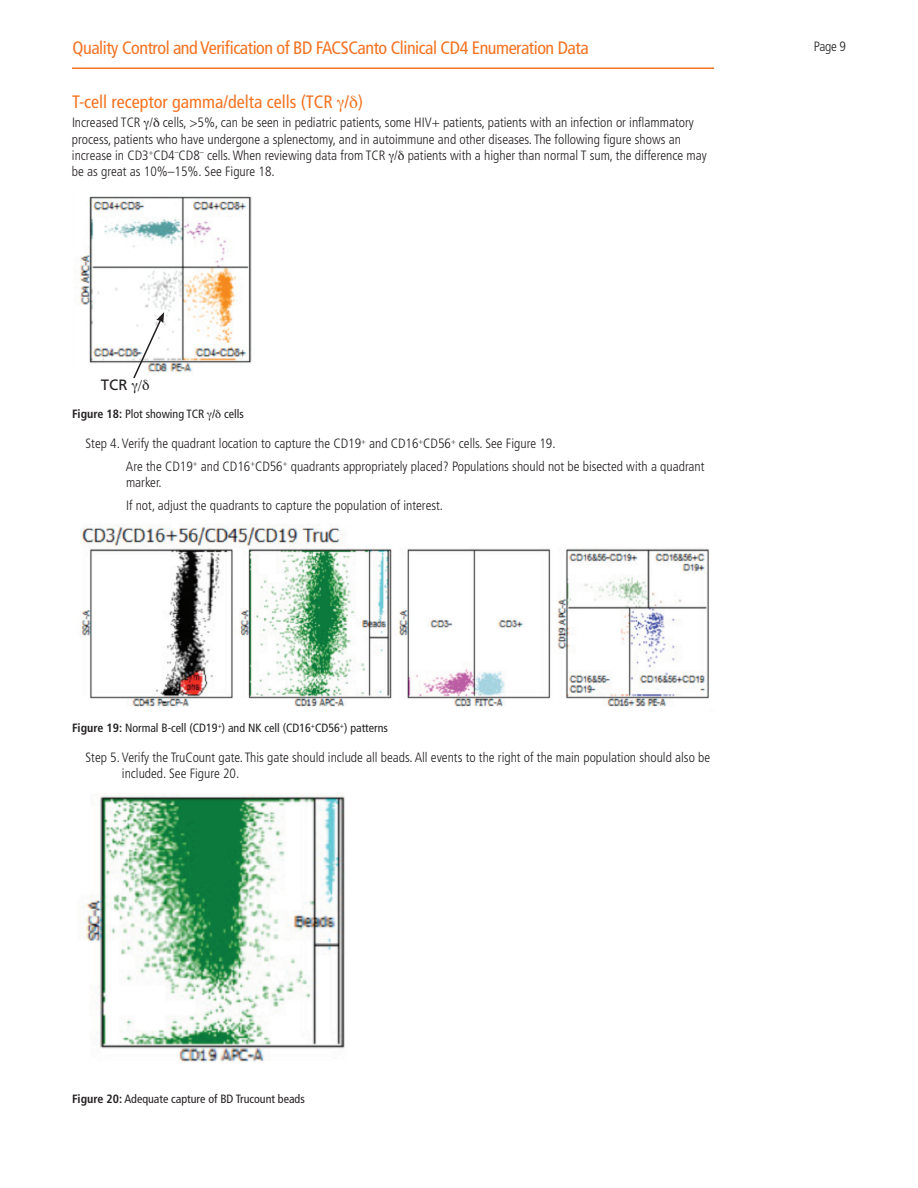
<style>
.page{position:relative;width:918px;height:1188px;background:#fff}
.page>*{position:absolute;margin:0;border:0;box-sizing:border-box;transform-origin:0 0}
.t1{font:condensed 18px "Frutiger";letter-spacing:-.025em;color:#f47321}
.t2{font:condensed 18px "Frutiger";color:#f47321}
.t3{font:15px "Frutiger";color:#231f20}
.t4{font:300 condensed 13.5px/16.2px "Frutiger";color:#231f20}
.t5{font:condensed 12px "Frutiger";color:#231f20}
.s1{font-weight:700}
</style>
<div class="page">
<hr style="left:72px;top:68px;width:642px;height:1px;background:#f47321">
<img style="left:80px;top:196px;width:172px;height:176px">
<img style="left:81px;top:525px;width:628px;height:182px">
<img style="left:83px;top:794px;width:262px;height:268px">
<svg style="left:132px;top:312px;width:32px;height:67px"></svg>
<h1 class="t1" style="left:73px;top:37px;width:518px">Quality Control and Verification of BD FACSCanto Clinical CD4 Enumeration Data</h1>
<p class="t4" style="left:814px;top:38px;width:34px">Page 9</p>
<h1 class="t2" style="left:72px;top:91px;width:293px">T-cell receptor gamma/delta cells (TCR / )</h1>
<p class="t4" style="left:72px;top:115px;width:636px">Increased TCR / cells, &gt;5%, can be seen in pediatric patients, some HIV+ patients, patients with an infection or inflammatory process, patients who have undergone a splenectomy, and in autoimmune and other diseases. The following figure shows an increase in CD3<sup>+</sup>CD4<sup>–</sup>CD8<sup>–</sup> cells.When reviewing data from TCR / patients with a higher than normal T sum, the difference may be as great as 10%–15%. See Figure 18.</p>
<p class="t3" style="left:101px;top:376px;width:28px">TCR</p>
<p class="t5" style="left:72px;top:407px;width:173px"><span class="s1">Figure 18:</span> Plot showing TCR / cells</p>
<p class="t4" style="left:126px;top:432px;width:580px;line-height:23px;text-indent:-40px">Step 4. Verify the quadrant location to capture the CD19<sup>+</sup> and CD16<sup>+</sup>CD56<sup>+</sup> cells. See Figure 19.<br>Are the CD19<sup>+</sup> and CD16<sup>+</sup>CD56<sup>+</sup> quadrants appropriately placed? Populations should not be bisected with a quadrant</p>
<p class="t4" style="left:126px;top:471px;width:319px;line-height:23px">marker.<br>If not, adjust the quadrants to capture the population of interest.</p>
<p class="t5" style="left:72px;top:721px;width:317px"><span class="s1">Figure 19:</span> Normal B-cell (CD19<sup>+</sup>) and NK cell (CD16<sup>+</sup>CD56<sup>+</sup>) patterns</p>
<p class="t4" style="left:122px;top:750px;width:590px;text-indent:-36px">Step 5. Verify the TruCount gate. This gate should include all beads. All events to the right of the main population should also be included. See Figure 20.</p>
<p class="t5" style="left:72px;top:1092px;width:234px"><span class="s1">Figure 20:</span> Adequate capture of BD Trucount beads</p>
</div>
